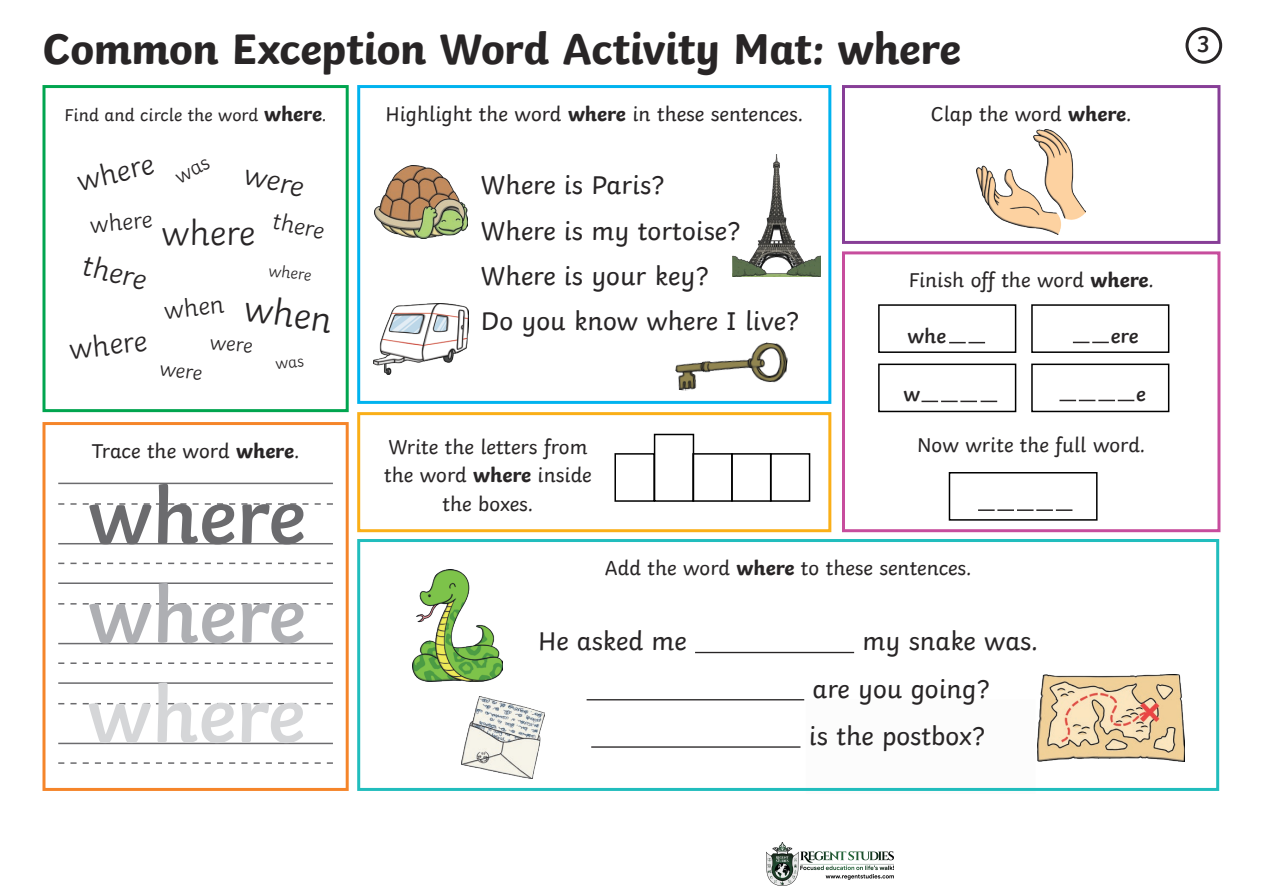
<style>
.page{position:relative;width:1263px;height:893px;background:#fff}
.page>*{position:absolute;margin:0;border:0;box-sizing:border-box;transform-origin:0 0}
.Underline{font:600 81px "Twinkl";color:#6b6b6e}
.Underline-2{font:600 81px "Twinkl";color:#aeafb3}
.Underline-3{font:600 81px "Twinkl";color:#d5d6d8}
.Heading{font:700 45px "Twinkl";letter-spacing:-.01em;color:#282526}
.Underline-4{font:300 37.5px "Twinkl";color:#282526}
.Underline-5{font:300 36px "Twinkl";color:#282526}
.Underline-6{font:300 30px "Twinkl";color:#282526}
.Body_Copy{font:27px "Twinkl";color:#282526}
.Underline-7{font:300 25.5px "Twinkl";color:#282526}
.Underline-8{font:300 24px "Twinkl";color:#282526}
.Mat_Number{font:600 24px "Twinkl";color:#282526}
.Body_Copy-2{font:21px/28.5px "Twinkl";color:#282526;text-align:center}
.Underline-9{font:21px "Twinkl";color:#282526}
.Underline-10{font:300 21px "Twinkl";color:#282526}
.Underline-11{font:600 21px "Twinkl";color:#282526}
.Body_Copy-3{font:18px "Twinkl";color:#282526}
.Underline-12{font:300 16.5px "Twinkl";color:#282526}
.s1{font-weight:700;font-size:21px}
.s2{font-weight:700}
</style>
<div class="page">
<div style="left:357px;top:85px;width:474px;height:319px;border:3px solid #00b3ef"></div>
<div style="left:42px;top:422px;width:307px;height:369px;border:3px solid #f5852a"></div>
<div style="left:42px;top:85px;width:307px;height:327px;border:3px solid #00a54f"></div>
<hr style="left:695px;top:652px;width:159px;height:1px;background:#282526">
<hr style="left:587px;top:699px;width:217px;height:1px;background:#282526">
<hr style="left:591px;top:746px;width:209px;height:2px;background:#282526">
<div style="left:357px;top:539px;width:862px;height:252px;border:3px solid #21bdbd"></div>
<div style="left:842px;top:85px;width:378px;height:159px;border:3px solid #873e97"></div>
<div style="left:842px;top:251px;width:378px;height:281px;border:3px solid #c74d9d"></div>
<div style="left:1185px;top:27px;width:37px;height:37px;border:3px solid #282526;border-radius:50%"></div>
<div style="left:357px;top:412px;width:474px;height:120px;border:3px solid #faaf18"></div>
<img style="left:977px;top:129px;width:109px;height:106px">
<div style="left:654px;top:434px;width:40px;height:68px;border:2px solid #000"></div>
<div style="left:692px;top:453px;width:41px;height:49px;border:2px solid #000"></div>
<div style="left:731px;top:453px;width:41px;height:49px;border:2px solid #000"></div>
<div style="left:770px;top:453px;width:40px;height:49px;border:2px solid #000"></div>
<div style="left:614px;top:453px;width:41px;height:49px;border:2px solid #000"></div>
<div style="left:878px;top:304px;width:138px;height:49px;border:2px solid #000"></div>
<div style="left:878px;top:364px;width:138px;height:48px;border:2px solid #000"></div>
<div style="left:1031px;top:304px;width:138px;height:49px;border:2px solid #000"></div>
<div style="left:1031px;top:364px;width:138px;height:48px;border:2px solid #000"></div>
<div style="left:949px;top:472px;width:148px;height:49px;border:2px solid #000"></div>
<hr style="left:58px;top:543px;width:275px;height:1px;background:#6b6b6e">
<svg style="left:58px;top:503px;width:275px;height:2px"></svg>
<hr style="left:58px;top:483px;width:275px;height:1px;background:#6b6b6e">
<svg style="left:58px;top:563px;width:275px;height:1px"></svg>
<hr style="left:58px;top:643px;width:275px;height:1px;background:#6b6b6e">
<svg style="left:58px;top:603px;width:275px;height:2px"></svg>
<hr style="left:58px;top:582px;width:275px;height:2px;background:#6b6b6e">
<svg style="left:58px;top:662px;width:275px;height:2px"></svg>
<hr style="left:58px;top:743px;width:275px;height:1px;background:#6b6b6e">
<svg style="left:58px;top:703px;width:275px;height:1px"></svg>
<hr style="left:58px;top:682px;width:275px;height:2px;background:#6b6b6e">
<svg style="left:58px;top:762px;width:275px;height:2px"></svg>
<svg style="left:921px;top:401px;width:76px;height:1px"></svg>
<svg style="left:949px;top:342px;width:36px;height:1px"></svg>
<svg style="left:1073px;top:342px;width:36px;height:1px"></svg>
<svg style="left:1059px;top:400px;width:75px;height:1px"></svg>
<svg style="left:978px;top:509px;width:94px;height:2px"></svg>
<img style="left:733px;top:155px;width:88px;height:121px">
<img style="left:374px;top:166px;width:94px;height:72px">
<img style="left:374px;top:303px;width:94px;height:71px">
<img style="left:673px;top:342px;width:116px;height:59px">
<img style="left:412px;top:570px;width:91px;height:111px">
<img style="left:1037px;top:674px;width:147px;height:87px">
<img style="left:461px;top:696px;width:84px;height:82px">
<img style="left:767px;top:842px;width:126px;height:44px">
<p class="Heading" style="left:42px;top:12px;width:920px">Common Exception Word Activity Mat: where</p>
<p class="Mat_Number" style="left:1196px;top:25px;width:16px">3</p>
<p class="Body_Copy-3" style="left:65px;top:101px;width:264px">Find and circle the word <span class="s1">where</span>.</p>
<p class="Underline-6" style="left:72px;top:160px;width:79px;rotate:-14deg">where</p>
<p class="Underline-6" style="left:251px;top:151px;width:62px;rotate:14deg">were</p>
<p class="Underline-5" style="left:162px;top:206px;width:95px">where</p>
<p class="Underline-6" style="left:89px;top:243px;width:67px;rotate:14deg">there</p>
<p class="Underline-4" style="left:248px;top:280px;width:90px;rotate:8deg">when</p>
<p class="Underline-8" style="left:88px;top:207px;width:64px;rotate:-6deg">where</p>
<p class="Underline-8" style="left:277px;top:203px;width:54px;rotate:12deg">there</p>
<p class="Underline-12" style="left:270px;top:258px;width:44px;rotate:7deg">where</p>
<p class="Underline-7" style="left:162px;top:292px;width:62px;rotate:-7deg">when</p>
<p class="Underline-6" style="left:66px;top:327px;width:79px;rotate:-7deg">where</p>
<p class="Underline-10" style="left:212px;top:326px;width:44px;rotate:5deg">were</p>
<p class="Underline-10" style="left:162px;top:352px;width:44px;rotate:7deg">were</p>
<p class="Underline-9" style="left:92px;top:434px;width:209px">Trace the word <span class="s2">where</span>.</p>
<p class="Underline" style="left:88px;top:452px;width:219px">where</p>
<p class="Underline-2" style="left:88px;top:551px;width:219px">where</p>
<p class="Underline-3" style="left:87px;top:650px;width:219px">where</p>
<p class="Body_Copy-2" style="left:385px;top:98px;width:419px">Highlight the word <span class="s2">where</span> in these sentences.</p>
<p class="Body_Copy" style="left:481px;top:165px;width:185px">Where is Paris?</p>
<p class="Body_Copy" style="left:481px;top:210px;width:261px">Where is my tortoise?</p>
<p class="Body_Copy" style="left:481px;top:255px;width:229px">Where is your key?</p>
<p class="Body_Copy" style="left:481px;top:300px;width:320px">Do you know where I live?</p>
<p class="Body_Copy-2" style="left:384px;top:430px;width:209px">Write the letters from the word <span class="s2">where</span> inside the boxes.</p>
<p class="Underline-9" style="left:931px;top:98px;width:202px">Clap the word <span class="s2">where</span>.</p>
<p class="Body_Copy-2" style="left:909px;top:264px;width:247px">Finish off the word <span class="s2">where</span>.</p>
<p class="Underline-11" style="left:907px;top:319px;width:40px">whe</p>
<p class="Underline-11" style="left:1111px;top:319px;width:29px">ere</p>
<p class="Underline-11" style="left:904px;top:377px;width:18px">w</p>
<p class="Underline-11" style="left:1136px;top:377px;width:11px">e</p>
<p class="Body_Copy-2" style="left:917px;top:429px;width:230px">Now write the full word.</p>
<p class="Body_Copy-2" style="left:605px;top:552px;width:368px">Add the word <span class="s2">where</span> to these sentences.</p>
<p class="Body_Copy" style="left:538px;top:621px;width:150px">He asked me</p>
<p class="Body_Copy" style="left:862px;top:621px;width:177px">my snake was.</p>
<p class="Body_Copy" style="left:813px;top:668px;width:179px">are you going?</p>
<p class="Body_Copy" style="left:809px;top:715px;width:178px">is the postbox?</p>
</div>
